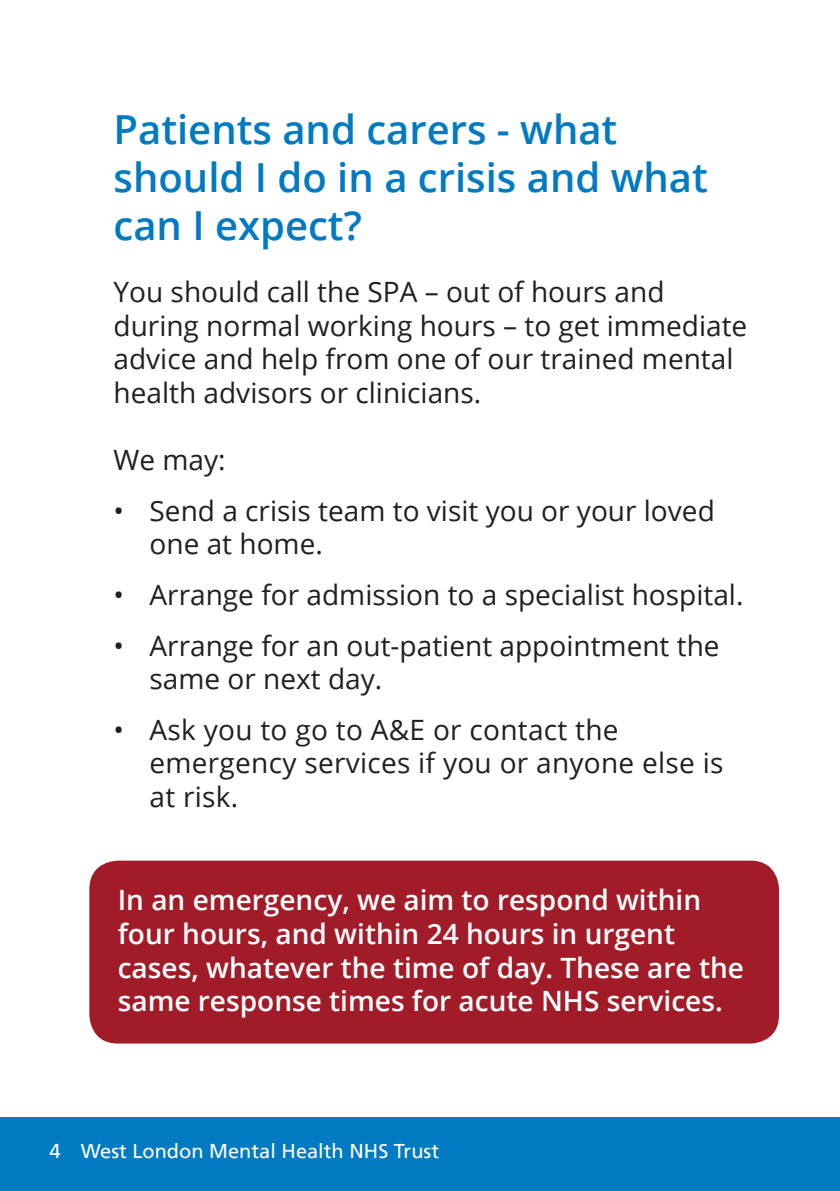
<style>
.page{position:relative;width:840px;height:1191px;background:#fff}
.page>*{position:absolute;margin:0;border:0;box-sizing:border-box;transform-origin:0 0}
.Heading__NHS{font:600 40px/48px "Open Sans";color:#007ac2}
.Body_14pt{font:28px/33.6px "Open Sans";color:#231f20}
.Body_text{font:600 28px/33.6px "Open Sans";color:#fff}
.t1{font:20px "Frutiger";color:#fff}
</style>
<div class="page">
<div style="left:0;top:1117px;width:839px;height:74px;background:#007ac2"></div>
<div style="left:89px;top:860px;width:689px;height:183px;background:#a11c28;border-radius:28px"></div>
<p class="Heading__NHS" style="left:113px;top:105px;width:595px">Patients and carers - what should I do in a crisis and what can I expect?</p>
<p class="Body_14pt" style="left:113px;top:274px;width:635px">You should call the SPA – out of hours and during normal working hours – to get immediate advice and help from one of our trained mental health advisors or clinicians.</p>
<p class="Body_14pt" style="left:113px;top:442px;width:114px">We may:</p>
<p class="Body_14pt" style="left:149px;top:493px;width:566px;text-indent:-36px">• Send a crisis team to visit you or your loved one at home.</p>
<p class="Body_14pt" style="left:113px;top:577px;width:631px">• Arrange for admission to a specialist hospital.</p>
<p class="Body_14pt" style="left:149px;top:628px;width:571px;text-indent:-36px">• Arrange for an out-patient appointment the same or next day.</p>
<p class="Body_14pt" style="left:149px;top:712px;width:575px;text-indent:-36px">• Ask you to go to A&amp;E or contact the emergency services if you or anyone else is at risk.</p>
<p class="Body_text" style="left:118px;top:883px;width:627px">In an emergency, we aim to respond within four hours, and within 24 hours in urgent cases, whatever the time of day. These are the same response times for acute NHS services.</p>
<p class="t1" style="left:50px;top:1139px;width:391px">4 West London Mental Health NHS Trust</p>
</div>
